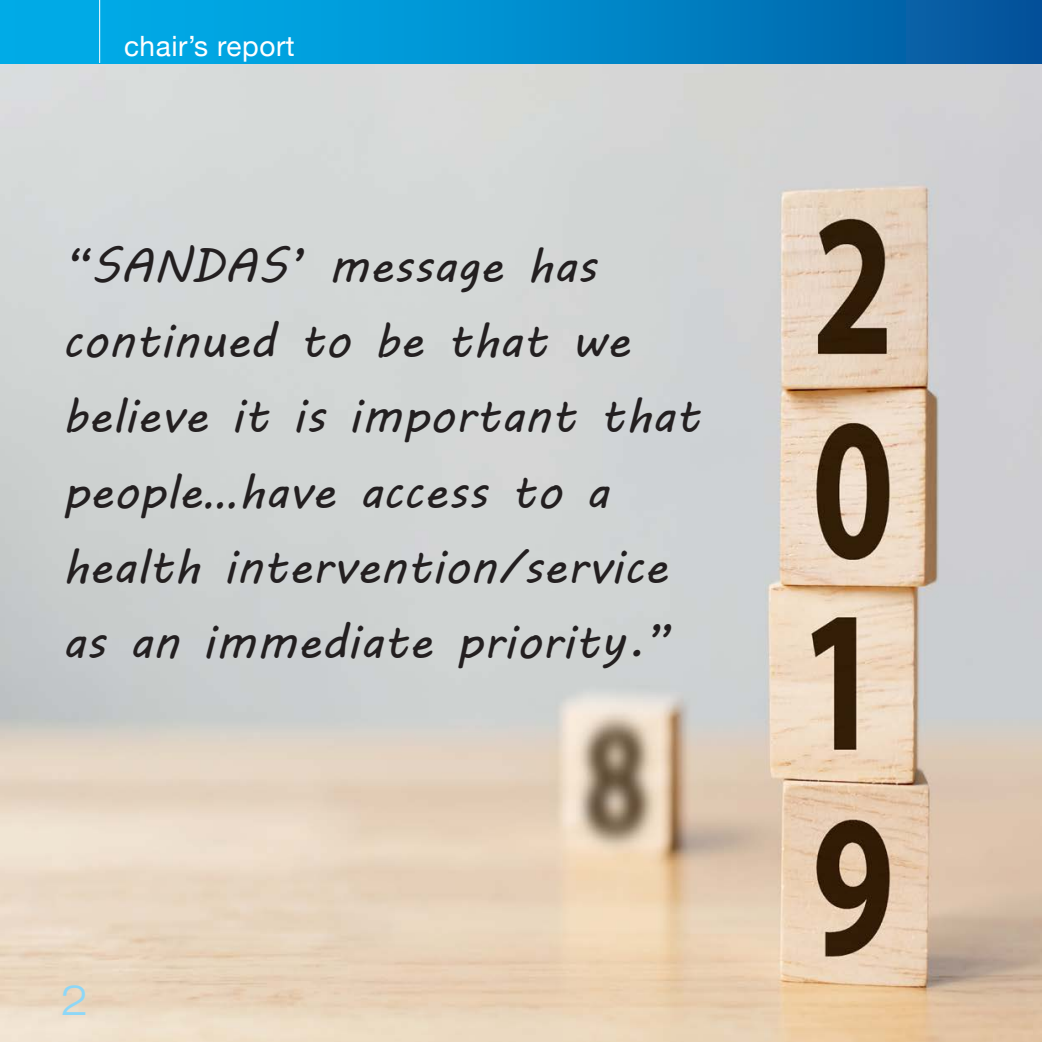
<style>
.page{position:relative;width:1042px;height:1042px;background:#fff}
.page>*{position:absolute;margin:0;border:0;box-sizing:border-box;transform-origin:0 0}
.t1{font:47.25px/75.2px "MV Boli";letter-spacing:.01em;color:#231f20}
.t2{font:300 expanded 42px "Helvetica Neue";color:#8dd7f7}
.t3{font:28px "Helvetica Neue";letter-spacing:.02em;color:#fff}
</style>
<div class="page">
<img style="left:0;top:63px;width:1042px;height:979px">
<div style="left:0;top:0;width:1042px;height:63px;background:linear-gradient(to right,#00b9f3,#035aa1)"></div>
<hr style="left:99px;top:0;width:1px;height:63px;background:#fff">
<p class="t3" style="left:124px;top:26px;width:172px">chair’s report</p>
<p class="t1" style="left:62px;top:227px;width:639px">“SANDAS’ message has continued to be that we believe it is important that people…have access to a health intervention/ service as an immediate priority.”</p>
<p class="t2" style="left:60px;top:975px;width:30px">2</p>
</div>
